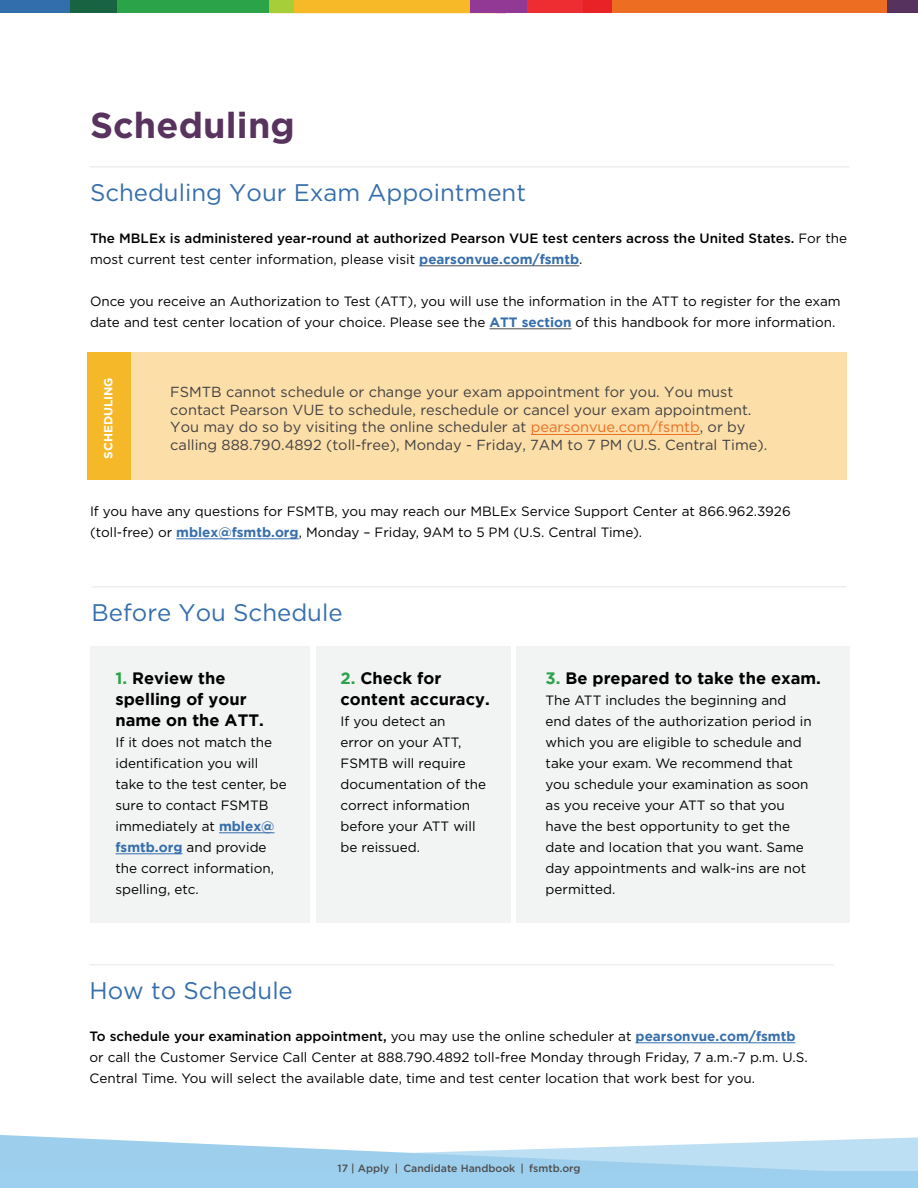
<style>
.page{position:relative;width:918px;height:1188px;background:#fff}
.page>*{position:absolute;margin:0;border:0;box-sizing:border-box;transform-origin:0 0}
.t1{font:700 36px "Gotham";letter-spacing:.005em;color:#57335e}
.t2{font:24px "Gotham";color:#366eac}
.t3{font:700 16.5px/21px "Gotham";color:#000}
.t4{font:14.55px/17.4px "Gotham";color:#414042}
.t5{font:13.5px/21px "Gotham";color:#000}
.t6{font:500 13.5px/21px "Gotham";color:#000}
.t7{font:700 11.85px "Gotham";color:#fff}
.t8{font:500 10.5px "Gotham";color:#4d4d4f}
.s1{font-weight:400}
.s2{font-weight:700;color:#366eac}
.s3{color:#ed6d23}
.s4{color:#28a449}
.s5{color:#29a349}
.s6{font-weight:500}
</style>
<div class="page">
<svg style="left:0;top:1135px;width:918px;height:36px"></svg>
<div style="left:0;top:1171px;width:918px;height:17px;background:#9dd0ef"></div>
<div style="left:612px;top:0;width:306px;height:13px;background:#ed6d23"></div>
<div style="left:888px;top:0;width:30px;height:13px;background:#56325e"></div>
<div style="left:601px;top:0;width:11px;height:13px;background:#e82225"></div>
<div style="left:506px;top:0;width:77px;height:13px;background:#ee2d33"></div>
<div style="left:583px;top:0;width:11px;height:13px;background:#e82225"></div>
<div style="left:594px;top:0;width:7px;height:13px;background:#e82225"></div>
<div style="left:281px;top:0;width:205px;height:13px;background:#f7b927"></div>
<div style="left:260px;top:0;width:9px;height:13px;background:#2aa349"></div>
<div style="left:117px;top:0;width:143px;height:13px;background:#2aa349"></div>
<div style="left:269px;top:0;width:25px;height:13px;background:#a6ce39"></div>
<div style="left:106px;top:0;width:11px;height:13px;background:#186442"></div>
<div style="left:0;top:0;width:70px;height:13px;background:#336eac"></div>
<div style="left:70px;top:0;width:10px;height:13px;background:#186442"></div>
<div style="left:80px;top:0;width:26px;height:13px;background:#186442"></div>
<div style="left:471px;top:0;width:56px;height:13px;background:#913995"></div>
<hr style="left:90px;top:166px;width:760px;height:1px;background:#e6e7e8">
<hr style="left:419px;top:266px;width:160px;height:1px;background:#4d4d4f">
<hr style="left:489px;top:329px;width:82px;height:1px;background:#4d4d4f">
<hr style="left:176px;top:539px;width:123px;height:1px;background:#366eac">
<hr style="left:90px;top:964px;width:744px;height:1px;background:#e6e7e8">
<hr style="left:636px;top:1043px;width:159px;height:1px;background:#366eac">
<div style="left:90px;top:646px;width:220px;height:277px;background:#f2f3f3"></div>
<div style="left:317px;top:646px;width:194px;height:277px;background:#f2f3f3"></div>
<div style="left:517px;top:646px;width:333px;height:277px;background:#f2f3f3"></div>
<hr style="left:219px;top:833px;width:55px;height:1px;background:#366eac">
<hr style="left:116px;top:854px;width:67px;height:1px;background:#366eac">
<div style="left:87px;top:352px;width:760px;height:128px;background:#fcdea8"></div>
<div style="left:87px;top:352px;width:43px;height:128px;background:#f5b828"></div>
<hr style="left:531px;top:434px;width:169px;height:1px;background:#ed6d23">
<hr style="left:92px;top:586px;width:755px;height:1px;background:#e6e7e8">
<h1 class="t1" style="left:90px;top:104px;width:206px">Scheduling</h1>
<h2 class="t2" style="left:90px;top:179px;width:438px">Scheduling Your Exam Appointment</h2>
<p class="t6" style="left:90px;top:228px;width:759px">The MBLEx is administered year-round at authorized Pearson VUE test centers across the United States. <span class="s1">For the most current test center information, please visit</span> <span class="s2">pearsonvue.com/fsmtb</span><span class="s1">.</span></p>
<p class="t5" style="left:90px;top:290px;width:752px">Once you receive an Authorization to Test (ATT), you will use the information in the ATT to register for the exam date and test center location of your choice. Please see the <span class="s2">ATT section</span> of this handbook for more information.</p>
<p class="t7" style="left:101px;top:459px;width:83px;rotate:-90deg">SCHEDULING</p>
<p class="t4" style="left:170px;top:383px;width:599px">FSMTB cannot schedule or change your exam appointment for you. You must contact Pearson VUE to schedule, reschedule or cancel your exam appointment.<br>You may do so by visiting the online scheduler at <span class="s3">pearsonvue.com/fsmtb</span>, or by calling 888.790.4892 (toll-free), Monday - Friday, 7AM to 7 PM (U.S. Central Time).</p>
<p class="t5" style="left:90px;top:500px;width:702px">If you have any questions for FSMTB, you may reach our MBLEx Service Support Center at 866.962.3926 (toll-free) or <span class="s2">mblex@fsmtb.org</span>, Monday – Friday, 9AM to 5 PM (U.S. Central Time).</p>
<h2 class="t2" style="left:92px;top:599px;width:252px">Before You Schedule</h2>
<p class="t3" style="left:116px;top:667px;width:150px"><span class="s4">1.</span> Review the spelling of your name on the ATT.</p>
<p class="t5" style="left:116px;top:731px;width:173px">If it does not match the identification you will take to the test center, be sure to contact FSMTB immediately at <span class="s2">mblex@ fsmtb.org</span> and provide the correct information, spelling, etc.</p>
<p class="t3" style="left:341px;top:667px;width:151px"><span class="s5">2.</span> Check for content accuracy.</p>
<p class="t5" style="left:341px;top:710px;width:147px">If you detect an<br>error on your ATT,<br>FSMTB will require documentation of the correct information before your ATT will be reissued.</p>
<p class="t3" style="left:546px;top:667px;width:277px"><span class="s5">3.</span> Be prepared to take the exam.</p>
<p class="t5" style="left:546px;top:689px;width:268px">The ATT includes the beginning and end dates of the authorization period in which you are eligible to schedule and take your exam. We recommend that you schedule your examination as soon as you receive your ATT so that you have the best opportunity to get the date and location that you want. Same day appointments and walk-ins are not permitted.</p>
<h2 class="t2" style="left:90px;top:977px;width:205px">How to Schedule</h2>
<p class="t5" style="left:90px;top:1025px;width:720px"><span class="s6">To schedule your examination appointment,</span> you may use the online scheduler at <span class="s2">pearsonvue.com/fsmtb </span>or call the Customer Service Call Center at 888.790.4892 toll-free Monday through Friday, 7 a.m.-7 p.m. U.S.<br>Central Time. You will select the available date, time and test center location that work best for you.</p>
<p class="t8" style="left:338px;top:1162px;width:244px">17 | Apply | Candidate Handbook | fsmtb.org</p>
</div>
